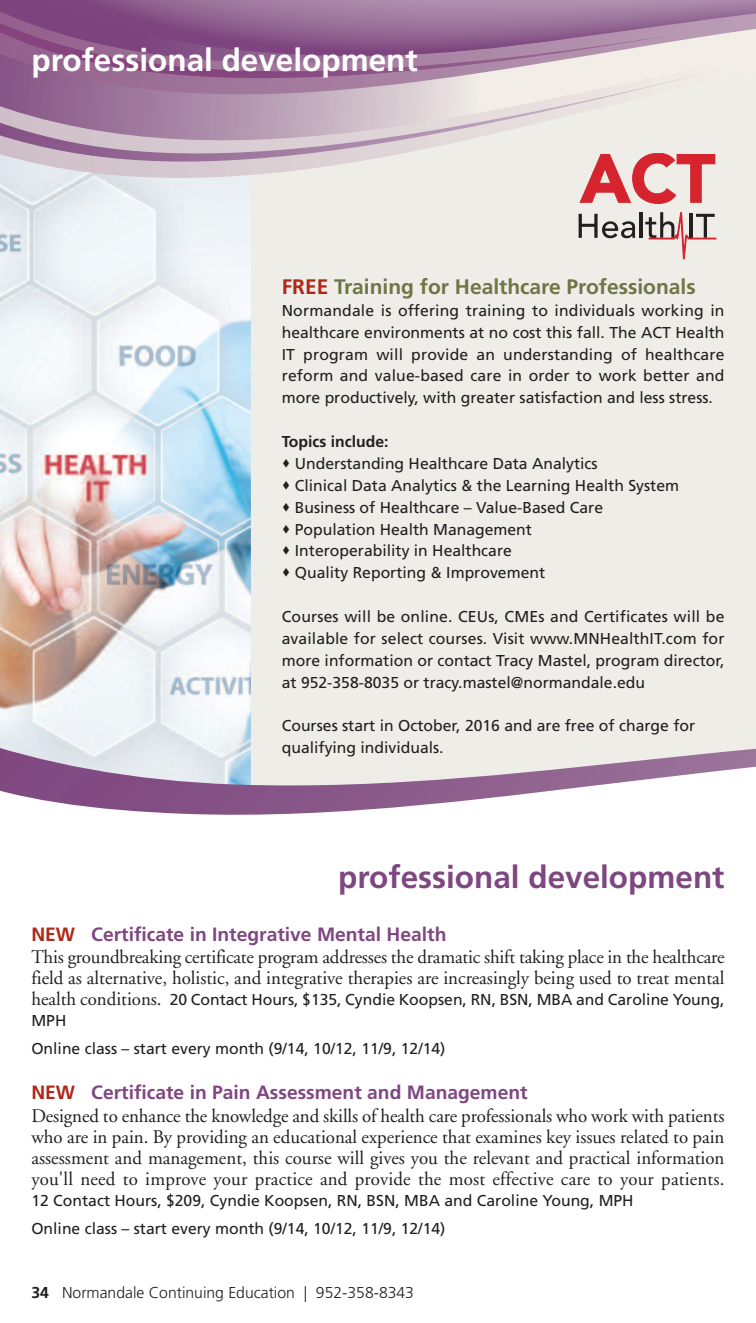
<style>
.page{position:relative;width:756px;height:1323px;background:#fff}
.page>*{position:absolute;margin:0;border:0;box-sizing:border-box;transform-origin:0 0}
.t1{font:700 31.5px "Frutiger LT";color:#fff}
.t2{font:700 31.5px "Frutiger LT";color:#7f4781}
.t3{font:700 21px "Frutiger LT";color:#6d7646}
.t4{font:19.25px/21px "Adobe Garamond";color:#231f20}
.t5{font:700 19.25px "Frutiger LT";color:#7f4781}
.t6{font:15.75px/21.9px "Frutiger LT";color:#231f20}
.t7{font:300 15.75px "Frutiger LT";color:#231f20}
.t8{font:700 15.75px "Frutiger LT";color:#231f20}
.s1{color:#b0281a}
.s2{font-family:"Adobe Garamond";font-size:19.25px}
.s3{font-weight:700}
</style>
<div class="page">
<img style="left:755px;top:264px;width:1px;height:220px">
<div style="left:251px;top:264px;width:504px;height:470px;background:#eeede8"></div>
<img style="left:0;top:264px;width:251px;height:470px">
<svg style="left:0;top:734px;width:755px;height:81px"></svg>
<svg style="left:0;top:0;width:756px;height:264px;background:#e8e7e7"></svg>
<svg style="left:0;top:68px;width:727px;height:132px;background:#dcd4d9"></svg>
<svg style="left:0;top:1px;width:675px;height:122px;background:#aa86a6"></svg>
<svg style="left:580px;top:153px;width:135px;height:51px;background:#e29193"></svg>
<svg style="left:579px;top:214px;width:56px;height:24px"></svg>
<hr style="left:640px;top:212px;width:3px;height:26px;background:#231f20">
<svg style="left:645px;top:212px;width:72px;height:47px;background:#d0c0bd"></svg>
<h1 class="t1" style="left:32px;top:47px;width:388px">professional development</h1>
<h2 class="t3" style="left:282px;top:278px;width:415px"><span class="s1">FREE</span> Training for Healthcare Professionals</h2>
<p class="t6" style="left:282px;top:301px;width:444px;text-align:justify">Normandale is offering training to individuals working in healthcare environments at no cost this fall. The ACT Health IT program will provide an understanding of healthcare reform and value-based care in order to work better and more productively, with greater satisfaction and less stress.</p>
<p class="t8" style="left:282px;top:435px;width:108px">Topics include:</p>
<p class="t6" style="left:282px;top:454px;width:317px">• Understanding Healthcare Data Analytics</p>
<p class="t6" style="left:282px;top:476px;width:399px">• Clinical Data Analytics &amp; the Learning Health System</p>
<p class="t6" style="left:282px;top:497px;width:323px">• Business of Healthcare – Value-Based Care</p>
<p class="t6" style="left:282px;top:519px;width:252px">• Population Health Management</p>
<p class="t6" style="left:282px;top:541px;width:232px">• Interoperability in Healthcare</p>
<p class="t6" style="left:282px;top:563px;width:265px">• Quality Reporting &amp; Improvement</p>
<p class="t6" style="left:282px;top:607px;width:444px;text-align:justify">Courses will be online. CEUs, CMEs and Certificates will be available for select courses. Visit www.MNHealthIT.com for more information or contact Tracy Mastel, program director, at 952-358-8035 or tracy.mastel@normandale.edu</p>
<p class="t6" style="left:282px;top:716px;width:415px">Courses start in October, 2016 and are free of charge for qualifying individuals.</p>
<h1 class="t2" style="left:338px;top:864px;width:388px">professional development</h1>
<p class="t5" style="left:31px;top:926px;width:417px"><span class="s1">NEW</span> Certificate in Integrative Mental Health</p>
<p class="t4" style="left:31px;top:948px;width:695px">This groundbreaking certificate program addresses the dramatic shift taking place in the healthcare field as alternative, holistic, and integrative therapies are increasingly being used to treat mental</p>
<p class="t6" style="left:31px;top:990px;width:695px;line-height:21px"><span class="s2">health conditions.</span> 20 Contact Hours, $135, Cyndie Koopsen, RN, BSN, MBA and Caroline Young,<br>MPH</p>
<p class="t6" style="left:31px;top:1039px;width:416px">Online class – start every month (9/14, 10/12, 11/9, 12/14)</p>
<p class="t5" style="left:31px;top:1085px;width:498px"><span class="s1">NEW</span> Certificate in Pain Assessment and Management</p>
<p class="t4" style="left:31px;top:1107px;width:695px;text-align:justify">Designed to enhance the knowledge and skills of health care professionals who work with patients who are in pain. By providing an educational experience that examines key issues related to pain assessment and management, this course will gives you the relevant and practical information you'll need to improve your practice and provide the most effective care to your patients.</p>
<p class="t6" style="left:31px;top:1187px;width:604px;line-height:28.2px">12 Contact Hours, $209, Cyndie Koopsen, RN, BSN, MBA and Caroline Young, MPH<br>Online class – start every month (9/14, 10/12, 11/9, 12/14)</p>
<p class="t7" style="left:32px;top:1286px;width:384px"><span class="s3">34</span> Normandale Continuing Education | 952-358-8343</p>
</div>
